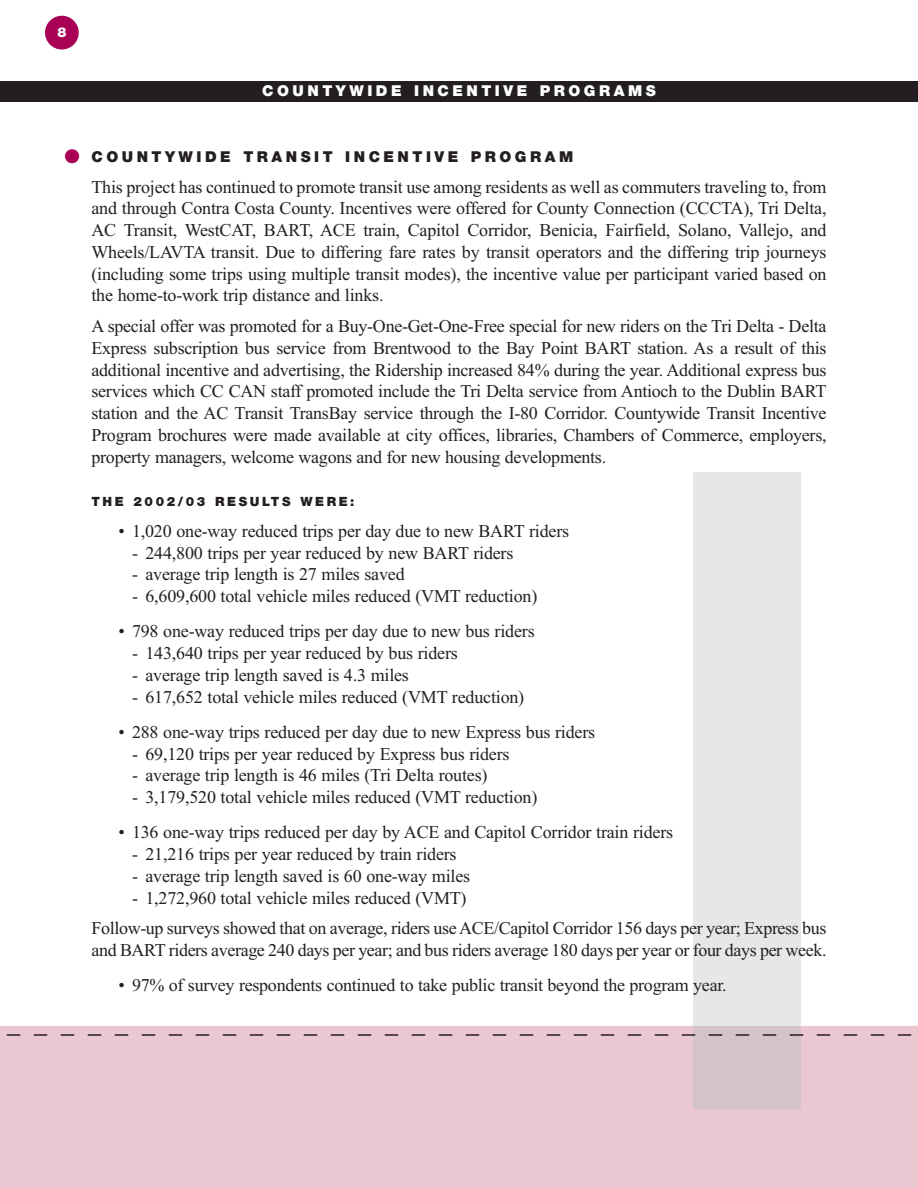
<style>
.page{position:relative;width:918px;height:1188px;background:#fff}
.page>*{position:absolute;margin:0;border:0;box-sizing:border-box;transform-origin:0 0}
.t1{font:18px/21.8px "Times New Roman";letter-spacing:-.01em;color:#231f20;text-align:justify}
.t2{font:900 15px "Helvetica Neue";letter-spacing:.235em;color:#231f20}
.t3{font:900 15px "Helvetica Neue";letter-spacing:.235em;color:#fff}
.t4{font:900 13.5px "Helvetica Neue";color:#fff}
.t5{font:900 12.75px "Helvetica Neue";letter-spacing:.2em;color:#231f20}
.s1{color:#a90156}
</style>
<div class="page">
<div style="left:0;top:1026px;width:918px;height:162px;background:#eac7d1"></div>
<div style="left:0;top:81px;width:918px;height:20px;background:#231f20"></div>
<div style="left:45px;top:16px;width:34px;height:34px;background:#a90156;border-radius:50%"></div>
<div style="left:693px;top:472px;width:108px;height:554px;background:#e6e7e9"></div>
<div style="left:693px;top:1026px;width:108px;height:82px;background:#d4c3ca"></div>
<svg style="left:0;top:1034px;width:918px;height:2px;background:#9d878d"></svg>
<p class="t4" style="left:57px;top:27px;width:11px">8</p>
<p class="t3" style="left:262px;top:85px;width:395px">COUNTYWIDE INCENTIVE PROGRAMS</p>
<p class="t2" style="left:64px;top:151px;width:510px"><span class="s1">●</span> COUNTYWIDE TRANSIT INCENTIVE PROGRAM</p>
<p class="t1" style="left:92px;top:178px;width:737px">This project has continued to promote transit use among residents as well as commuters traveling to, from and through Contra Costa County. Incentives were offered for County Connection (CCCTA), Tri Delta, AC Transit, WestCAT, BART, ACE train, Capitol Corridor, Benicia, Fairfield, Solano, Vallejo, and Wheels/LAVTA transit. Due to differing fare rates by transit operators and the differing trip journeys (including some trips using multiple transit modes), the incentive value per participant varied based on the home-to-work trip distance and links.</p>
<p class="t1" style="left:92px;top:317px;width:737px">A special offer was promoted for a Buy-One-Get-One-Free special for new riders on the Tri Delta - Delta Express subscription bus service from Brentwood to the Bay Point BART station. As a result of this additional incentive and advertising, the Ridership increased 84% during the year. Additional express bus services which CC CAN staff promoted include the Tri Delta service from Antioch to the Dublin BART station and the AC Transit TransBay service through the I-80 Corridor. Countywide Transit Incentive Program brochures were made available at city offices, libraries, Chambers of Commerce, employers, property managers, welcome wagons and for new housing developments.</p>
<p class="t5" style="left:92px;top:497px;width:265px">THE 2002/03 RESULTS WERE:</p>
<p class="t1" style="left:118px;top:522px;width:452px">• 1,020 one-way reduced trips per day due to new BART riders</p>
<p class="t1" style="left:132px;top:544px;width:383px">- 244,800 trips per year reduced by new BART riders</p>
<p class="t1" style="left:132px;top:565px;width:274px">- average trip length is 27 miles saved</p>
<p class="t1" style="left:132px;top:587px;width:407px">- 6,609,600 total vehicle miles reduced (VMT reduction)</p>
<p class="t1" style="left:118px;top:622px;width:418px">• 798 one-way reduced trips per day due to new bus riders</p>
<p class="t1" style="left:132px;top:644px;width:327px">- 143,640 trips per year reduced by bus riders</p>
<p class="t1" style="left:132px;top:666px;width:279px">- average trip length saved is 4.3 miles</p>
<p class="t1" style="left:132px;top:688px;width:394px">- 617,652 total vehicle miles reduced (VMT reduction)</p>
<p class="t1" style="left:118px;top:723px;width:478px">• 288 one-way trips reduced per day due to new Express bus riders</p>
<p class="t1" style="left:132px;top:745px;width:379px">- 69,120 trips per year reduced by Express bus riders</p>
<p class="t1" style="left:132px;top:766px;width:357px">- average trip length is 46 miles (Tri Delta routes)</p>
<p class="t1" style="left:132px;top:788px;width:407px">- 3,179,520 total vehicle miles reduced (VMT reduction)</p>
<p class="t1" style="left:118px;top:823px;width:556px">• 136 one-way trips reduced per day by ACE and Capitol Corridor train riders</p>
<p class="t1" style="left:132px;top:845px;width:326px">- 21,216 trips per year reduced by train riders</p>
<p class="t1" style="left:132px;top:867px;width:340px">- average trip length saved is 60 one-way miles</p>
<p class="t1" style="left:92px;top:884px;width:737px;line-height:30.8px;text-indent:40px">- 1,272,960 total vehicle miles reduced (VMT)<br>Follow-up surveys showed that on average, riders use ACE/Capitol Corridor 156 days per year; Express bus</p>
<p class="t1" style="left:92px;top:941px;width:737px">and BART riders average 240 days per year; and bus riders average 180 days per year or four days per week.</p>
<p class="t1" style="left:118px;top:976px;width:610px">• 97% of survey respondents continued to take public transit beyond the program year.</p>
</div>
